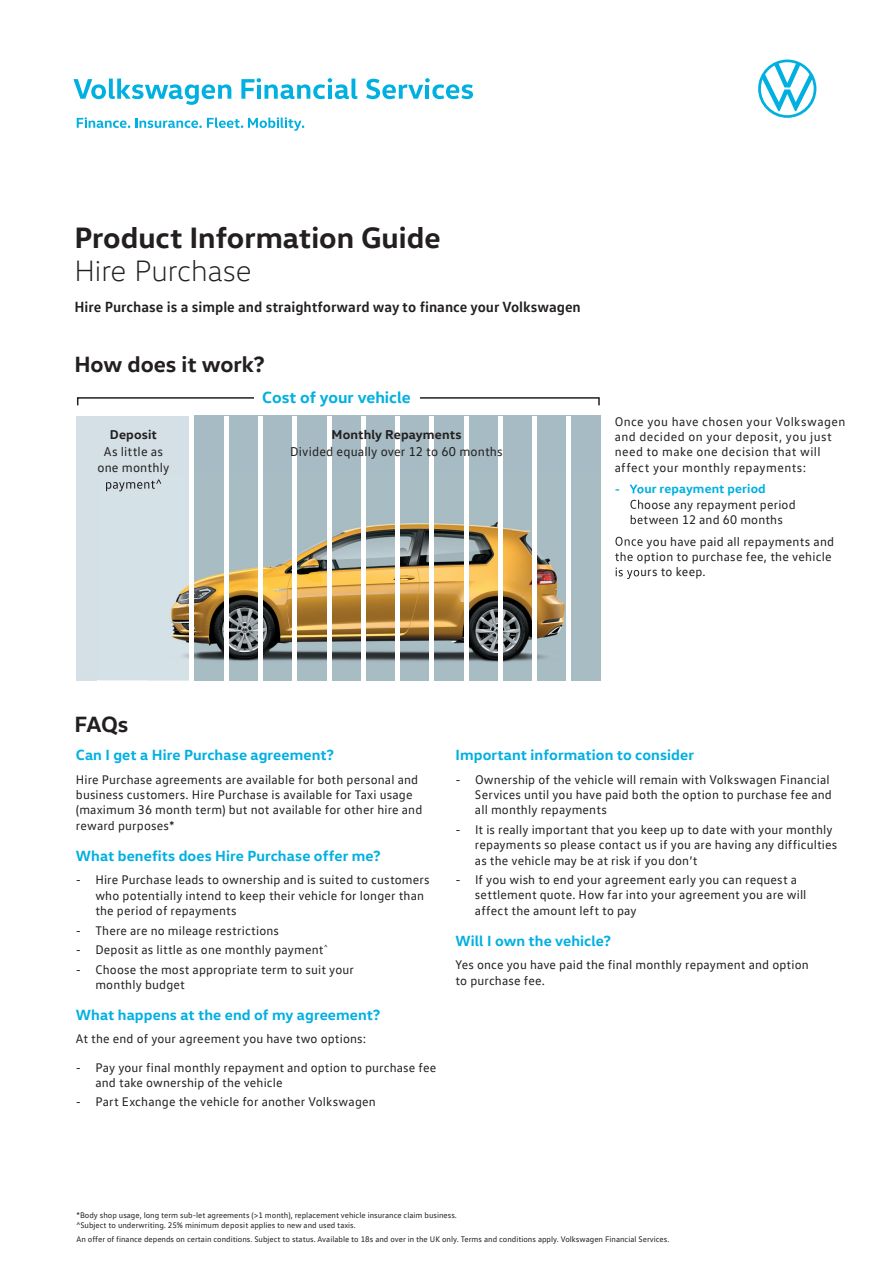
<style>
.page{position:relative;width:893px;height:1263px;background:#fff}
.page>*{position:absolute;margin:0;border:0;box-sizing:border-box;transform-origin:0 0}
.t1{font:700 30px "VW Head";color:#231f20}
.t2{font:300 30px "VW Head";color:#231f20}
.t3{font:700 22.5px "VW Head";color:#231f20}
.t4{font:700 16.5px "VW Head";color:#00b0e1}
.t5{font:700 15px "VW Head";letter-spacing:.005em;color:#00b0e1}
.t6{font:700 15px "VW Text";color:#231f20}
.t7{font:13.05px/16.5px "VW Text";letter-spacing:.01em;color:#231f20;text-align:center}
.t8{font:700 13.05px "VW Head";letter-spacing:.015em;color:#231f20}
.t9{font:12.75px/15.3px "VW Text";letter-spacing:.015em;color:#231f20}
.t10{font:12.75px/15.3px "VW Text";letter-spacing:.035em;color:#231f20}
.t11{font:700 12.75px "VW Head";letter-spacing:.015em;color:#00b0e1}
.t12{font:8.25px/9.9px "VW Text";color:#231f20}
</style>
<div class="page">
<div style="left:77px;top:416px;width:117px;height:264px;background:#d4e0e6"></div>
<div style="left:194px;top:416px;width:406px;height:57px;background:#a6bbc3"></div>
<svg style="left:77px;top:397px;width:177px;height:9px"></svg>
<svg style="left:420px;top:397px;width:180px;height:9px"></svg>
<img style="left:591px;top:473px;width:49px;height:208px">
<img style="left:106px;top:473px;width:494px;height:207px">
<svg style="left:615px;top:473px;width:25px;height:1px"></svg>
<img style="left:615px;top:484px;width:25px;height:12px">
<svg style="left:630px;top:500px;width:10px;height:24px"></svg>
<img style="left:615px;top:537px;width:25px;height:11px">
<img style="left:615px;top:552px;width:25px;height:11px">
<img style="left:616px;top:567px;width:24px;height:12px">
<img style="left:106px;top:473px;width:63px;height:2px">
<img style="left:106px;top:479px;width:55px;height:12px">
<div style="left:224px;top:416px;width:5px;height:264px;background:#fff"></div>
<hr style="left:293px;top:416px;width:4px;height:264px;background:#fff">
<hr style="left:259px;top:416px;width:4px;height:264px;background:#fff">
<hr style="left:327px;top:416px;width:4px;height:264px;background:#fff">
<div style="left:361px;top:416px;width:5px;height:264px;background:#fff"></div>
<hr style="left:430px;top:416px;width:4px;height:264px;background:#fff">
<div style="left:395px;top:416px;width:5px;height:264px;background:#fff"></div>
<hr style="left:464px;top:416px;width:4px;height:264px;background:#fff">
<div style="left:498px;top:416px;width:5px;height:264px;background:#fff"></div>
<hr style="left:567px;top:416px;width:4px;height:264px;background:#fff">
<div style="left:532px;top:416px;width:5px;height:264px;background:#fff"></div>
<hr style="left:190px;top:416px;width:4px;height:264px;background:#fff">
<svg style="left:758px;top:60px;width:58px;height:58px"></svg>
<svg style="left:77px;top:117px;width:227px;height:14px"></svg>
<svg style="left:74px;top:79px;width:157px;height:26px"></svg>
<svg style="left:241px;top:78px;width:116px;height:21px"></svg>
<svg style="left:366px;top:78px;width:107px;height:21px"></svg>
<h1 class="t1" style="left:74px;top:218px;width:368px">Product Information Guide</h1>
<h1 class="t2" style="left:74px;top:253px;width:179px">Hire Purchase</h1>
<p class="t6" style="left:74px;top:297px;width:508px">Hire Purchase is a simple and straightforward way to finance your Volkswagen</p>
<h2 class="t3" style="left:74px;top:350px;width:192px">How does it work?</h2>
<p class="t8" style="left:110px;top:426px;width:49px">Deposit</p>
<p class="t7" style="left:97px;top:442px;width:73px">As little as one monthly</p>
<p class="t4" style="left:262px;top:386px;width:150px">Cost of your vehicle</p>
<p class="t8" style="left:331px;top:426px;width:132px">Monthly Repayments</p>
<p class="t7" style="left:290px;top:442px;width:214px">Divided equally over 12 to 60 months</p>
<h2 class="t3" style="left:74px;top:710px;width:56px">FAQs</h2>
<p class="t10" style="left:615px;top:413px;width:232px">Once you have chosen your Volkswagen and decided on your deposit, you just need to make one decision that will affect your monthly repayments:</p>
<p class="t11" style="left:615px;top:481px;width:153px">- Your repayment period</p>
<p class="t9" style="left:630px;top:496px;width:168px">Choose any repayment period between 12 and 60 months</p>
<p class="t9" style="left:615px;top:533px;width:221px">Once you have paid all repayments and the option to purchase fee, the vehicle is yours to keep.</p>
<p class="t5" style="left:76px;top:745px;width:260px">Can I get a Hire Purchase agreement?</p>
<p class="t9" style="left:76px;top:771px;width:348px">Hire Purchase agreements are available for both personal and business customers. Hire Purchase is available for Taxi usage (maximum 36 month term) but not available for other hire and reward purposes*</p>
<p class="t5" style="left:76px;top:845px;width:306px">What benefits does Hire Purchase offer me?</p>
<p class="t9" style="left:95px;top:872px;width:336px;text-indent:-19px">- Hire Purchase leads to ownership and is suited to customers who potentially intend to keep their vehicle for longer than the period of repayments</p>
<p class="t9" style="left:76px;top:922px;width:205px">- There are no mileage restrictions</p>
<p class="t9" style="left:76px;top:942px;width:253px">- Deposit as little as one monthly payment<sup>^</sup></p>
<p class="t9" style="left:95px;top:961px;width:260px;text-indent:-19px">- Choose the most appropriate term to suit your monthly budget</p>
<p class="t5" style="left:76px;top:1005px;width:306px">What happens at the end of my agreement?</p>
<p class="t9" style="left:76px;top:1031px;width:292px">At the end of your agreement you have two options:</p>
<p class="t9" style="left:95px;top:1059px;width:342px;text-indent:-19px">- Pay your final monthly repayment and option to purchase fee and take ownership of the vehicle</p>
<p class="t9" style="left:76px;top:1094px;width:301px">- Part Exchange the vehicle for another Volkswagen</p>
<p class="t5" style="left:455px;top:745px;width:240px">Important information to consider</p>
<p class="t9" style="left:475px;top:771px;width:358px;text-indent:-19px">- Ownership of the vehicle will remain with Volkswagen Financial<br>Services until you have paid both the option to purchase fee and all monthly repayments</p>
<p class="t9" style="left:475px;top:822px;width:364px;text-indent:-19px">- It is really important that you keep up to date with your monthly repayments so please contact us if you are having any difficulties as the vehicle may be at risk if you don’t</p>
<p class="t9" style="left:475px;top:872px;width:333px;text-indent:-19px">- If you wish to end your agreement early you can request a settlement quote. How far into your agreement you are will affect the amount left to pay</p>
<p class="t5" style="left:455px;top:930px;width:157px">Will I own the vehicle?</p>
<p class="t9" style="left:455px;top:957px;width:355px">Yes once you have paid the final monthly repayment and option to purchase fee.</p>
<p class="t12" style="left:77px;top:1210px;width:382px">*Body shop usage, long term sub-let agreements (&gt;1 month), replacement vehicle insurance claim business. ^Subject to underwriting. 25% minimum deposit applies to new and used taxis.</p>
<p class="t12" style="left:77px;top:1234px;width:594px">An offer of finance depends on certain conditions. Subject to status. Available to 18s and over in the UK only. Terms and conditions apply. Volkswagen Financial Services.</p>
</div>
